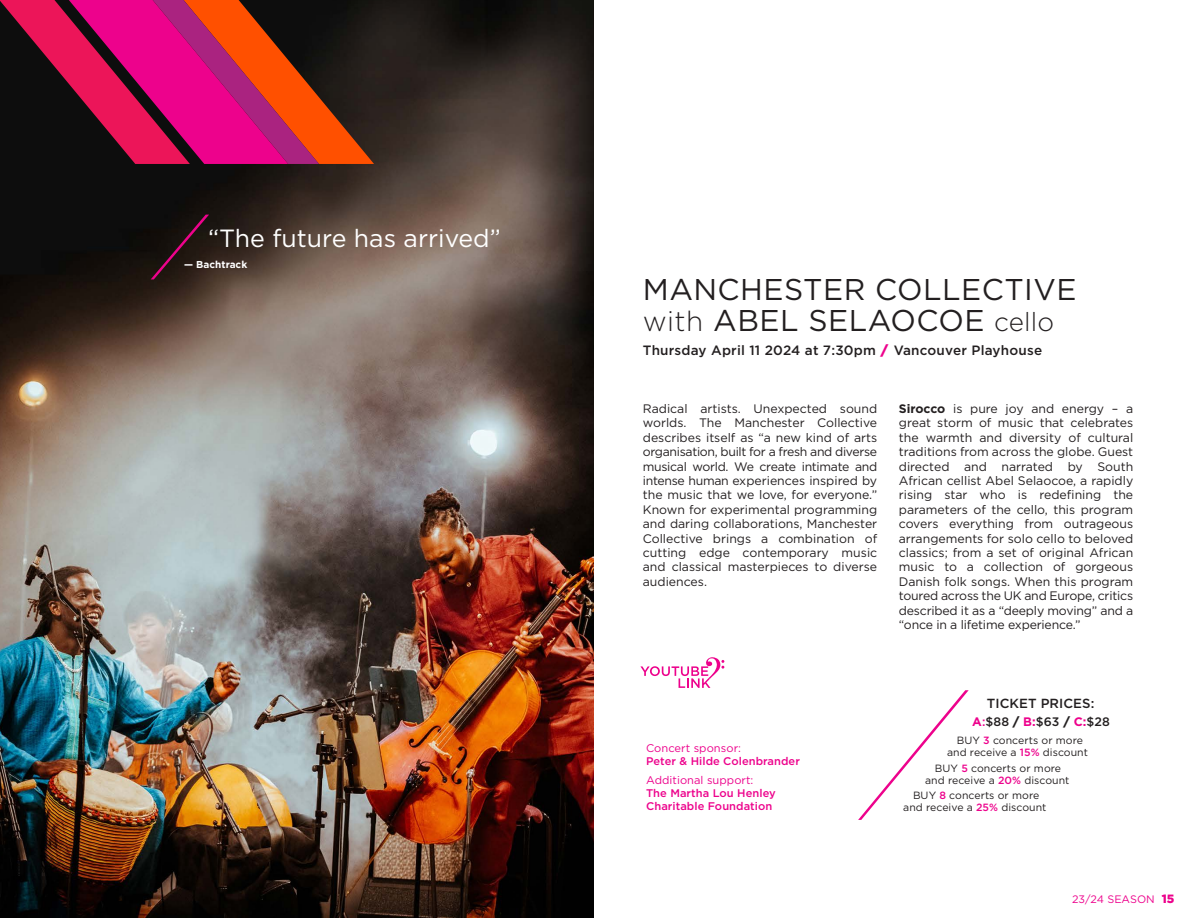
<style>
.page{position:relative;width:1188px;height:918px;background:#fff}
.page>*{position:absolute;margin:0;border:0;box-sizing:border-box;transform-origin:0 0}
.t1{font:30px/31.5px "Gotham";letter-spacing:.015em;color:#231f20}
.t2{font:24.9px "Gotham";color:#fff}
.t3{font:500 13.5px "Gotham";letter-spacing:.015em;color:#231f20}
.t4{font:500 13.2px "Gotham";letter-spacing:.005em;color:#231f20}
.t5{font:12.3px/14.4px "Gotham";letter-spacing:-.015em;color:#231f20;text-align:justify}
.t6{font:500 12.3px "Gotham";color:#231f20}
.t7{font:500 11.1px/12.9px "Gotham";letter-spacing:.005em;color:#ed028c}
.t8{font:11.1px "Gotham";letter-spacing:.005em;color:#ed028c}
.t9{font:10.8px "Gotham";letter-spacing:.005em;color:#ed028c}
.t10{font:10.5px/12.3px "Gotham";letter-spacing:.005em;color:#231f20;text-align:center}
.t11{font:700 10.05px "Gotham";letter-spacing:.005em;color:#fff}
.s1{font-weight:300;font-size:27.9px}
.s2{font-weight:300;font-size:26.1px}
.s3{font-weight:900;color:#ed028c}
.s4{font-weight:700}
.s5{font-weight:700;color:#ed028c}
.s6{color:#ed028c}
.s7{font-weight:900}
.s8{font-weight:500;color:#ed028c}
.s9{font-weight:900;font-size:12px}
</style>
<div class="page">
<svg style="left:858px;top:690px;width:111px;height:130px"></svg>
<svg style="left:640px;top:657px;width:84px;height:31px"></svg>
<img style="left:0;top:0;width:594px;height:917px">
<svg style="left:0;top:0;width:374px;height:164px;background:#92183d"></svg>
<svg style="left:151px;top:215px;width:58px;height:64px;background:#271316"></svg>
<h2 class="t2" style="left:208px;top:222px;width:294px">“The future has arrived”</h2>
<p class="t11" style="left:184px;top:258px;width:65px">— Bachtrack</p>
<h1 class="t1" style="left:643px;top:273px;width:435px">MANCHESTER COLLECTIVE <span class="s1">with</span> ABEL SELAOCOE <span class="s2">cello</span></h1>
<p class="t3" style="left:643px;top:342px;width:401px">Thursday April 11 2024 at 7:30pm <span class="s3">/</span> Vancouver Playhouse</p>
<p class="t5" style="left:643px;top:401px;width:236px">Radical artists. Unexpected sound worlds. The Manchester Collective describes itself as “a new kind of arts organisation, built for a fresh and diverse musical world. We create intimate and intense human experiences inspired by the music that we love, for everyone.” Known for experimental programming and daring collaborations, Manchester Collective brings a combination of cutting edge contemporary music and classical masterpieces to diverse audiences.</p>
<p class="t5" style="left:899px;top:401px;width:236px"><span class="s4">Sirocco</span> is pure joy and energy – a great storm of music that celebrates the warmth and diversity of cultural traditions from across the globe. Guest directed and narrated by South African cellist Abel Selaocoe, a rapidly rising star who is redefining the parameters of the cello, this program covers everything from outrageous arrangements for solo cello to beloved classics; from a set of original African music to a collection of gorgeous Danish folk songs. When this program toured across the UK and Europe, critics described it as a “deeply moving” and a “once in a lifetime experience.”</p>
<p class="t8" style="left:646px;top:741px;width:96px">Concert sponsor:</p>
<p class="t7" style="left:646px;top:755px;width:155px">Peter &amp; Hilde Colenbrander</p>
<p class="t8" style="left:646px;top:773px;width:109px">Additional support:</p>
<p class="t7" style="left:646px;top:787px;width:131px">The Martha Lou Henley<br>Charitable Foundation</p>
<p class="t4" style="left:987px;top:695px;width:109px">TICKET PRICES:</p>
<p class="t6" style="left:972px;top:713px;width:139px"><span class="s5">A</span><span class="s6">:</span>$88 <span class="s7">/</span> <span class="s5">B:</span>$63 <span class="s7">/</span> <span class="s5">C:</span>$28</p>
<p class="t10" style="left:947px;top:734px;width:142px">BUY <span class="s8">3</span> concerts or more and receive a <span class="s8">15%</span> discount</p>
<p class="t10" style="left:925px;top:761px;width:146px">BUY <span class="s8">5</span> concerts or more and receive a <span class="s8">20%</span> discount</p>
<p class="t10" style="left:903px;top:789px;width:145px">BUY <span class="s8">8</span> concerts or more and receive a <span class="s8">25%</span> discount</p>
<p class="t9" style="left:1072px;top:892px;width:104px">23/24 SEASON <span class="s9">15</span></p>
</div>
